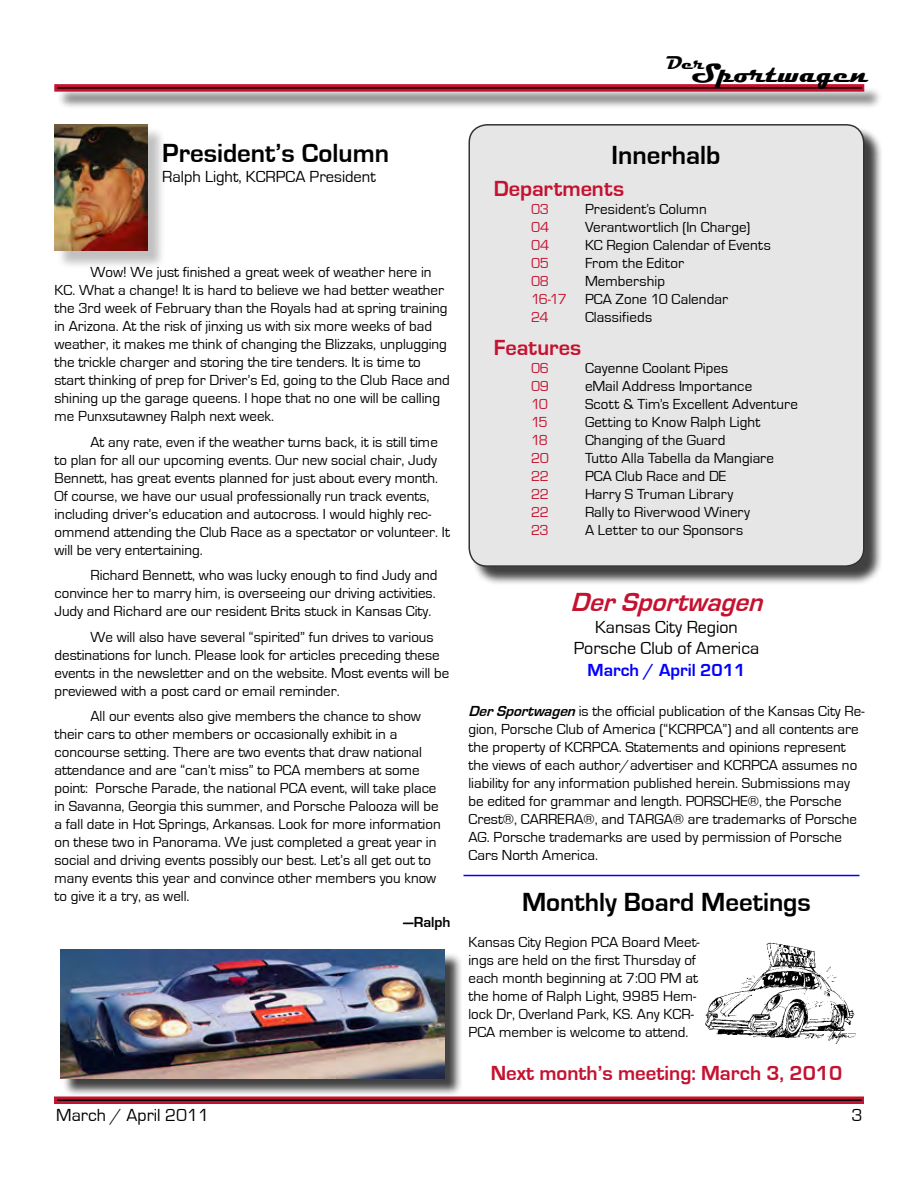
<style>
.page{position:relative;width:918px;height:1188px;background:#fff}
.page>*{position:absolute;margin:0;border:0;box-sizing:border-box;transform-origin:0 0}
.t1{font:700 27px "Eurostile";color:#000}
.t2{font:italic 700 27px "Eurostile";color:#c41230}
.t3{font:700 27px "Magneto";color:#000}
.t4{font:700 22.5px "Eurostile";color:#c41230}
.t5{font:700 21px "Eurostile";color:#c41230}
.t6{font:700 18.75px "Magneto";color:#000}
.t7{font:18px/21.6px "Eurostile";color:#000;text-align:center}
.t8{font:700 18px "Eurostile";color:#00f}
.t9{font:16.5px "Eurostile";color:#000}
.t10{font:15px/18px "Eurostile";color:#000}
.t11{font:15px "Eurostile";letter-spacing:-.03em;color:#c41230}
.t12{font:700 15px "Eurostile";color:#000}
.s1{color:#c41230}
.s2{font-weight:700;font-style:italic}
</style>
<div class="page">
<svg style="left:54px;top:1096px;width:810px;height:8px;background:#b71934"></svg>
<hr style="left:57px;top:1100px;width:805px;height:1px;background:#000">
<div style="left:54px;top:84px;width:810px;height:8px;background:#c41230"></div>
<div style="left:60px;top:89px;width:819px;height:18px;background:#000;opacity:.5"></div>
<hr style="left:57px;top:87px;width:805px;height:2px;background:#000">
<img style="left:705px;top:942px;width:151px;height:101px">
<hr style="left:463px;top:875px;width:396px;height:1px;background:#00f">
<div style="left:471px;top:126px;width:412px;height:459px;background:#000;opacity:.75"></div>
<div style="left:469px;top:125px;width:395px;height:441px;background:#e6e6e6;border-radius:18px"></div>
<div style="left:468px;top:124px;width:396px;height:443px;border:2px solid #333;border-radius:18px"></div>
<div style="left:56px;top:126px;width:110px;height:143px;background:#000;opacity:.25"></div>
<img style="left:54px;top:124px;width:94px;height:127px">
<div style="left:62px;top:952px;width:402px;height:145px;background:#000;opacity:.75"></div>
<img style="left:60px;top:950px;width:385px;height:128px">
<p class="t6" style="left:666px;top:52px;width:40px">Der</p>
<h1 class="t3" style="left:692px;top:57px;width:178px">Sportwagen</h1>
<h1 class="t1" style="left:162px;top:139px;width:228px">President’s Column</h1>
<p class="t9" style="left:162px;top:168px;width:215px">Ralph Light, KCRPCA President</p>
<p class="t10" style="left:54px;top:263px;width:397px;text-indent:36px">Wow! We just finished a great week of weather here in KC. What a change! It is hard to believe we had better weather the 3rd week of February than the Royals had at spring training in Arizona. At the risk of jinxing us with six more weeks of bad weather, it makes me think of changing the Blizzaks, unplugging the trickle charger and storing the tire tenders. It is time to start thinking of prep for Driver’s Ed, going to the Club Race and shining up the garage queens. I hope that no one will be calling me Punxsutawney Ralph next week.</p>
<p class="t10" style="left:54px;top:433px;width:397px;text-indent:36px">At any rate, even if the weather turns back, it is still time to plan for all our upcoming events. Our new social chair, Judy Bennett, has great events planned for just about every month.<br>Of course, we have our usual professionally run track events, including driver’s education and autocross. I would highly rec&shy;ommend attending the Club Race as a spectator or volunteer. It will be very entertaining.</p>
<p class="t10" style="left:54px;top:566px;width:385px;text-indent:36px">Richard Bennett, who was lucky enough to find Judy and convince her to marry him, is overseeing our driving activities.<br>Judy and Richard are our resident Brits stuck in Kansas City.</p>
<p class="t10" style="left:54px;top:628px;width:396px;text-indent:36px">We will also have several “spirited” fun drives to various destinations for lunch. Please look for articles preceding these events in the newsletter and on the website. Most events will be previewed with a post card or email reminder.</p>
<p class="t10" style="left:54px;top:707px;width:388px;text-indent:36px">All our events also give members the chance to show their cars to other members or occasionally exhibit in a concourse setting. There are two events that draw national attendance and are “can’t miss” to PCA members at some point: Porsche Parade, the national PCA event, will take place in Savanna, Georgia this summer, and Porsche Palooza will be a fall date in Hot Springs, Arkansas. Look for more information on these two in Panorama. We just completed a great year in social and driving events possibly our best. Let’s all get out to many events this year and convince other members you know to give it a try, as well.</p>
<p class="t12" style="left:403px;top:914px;width:49px">—Ralph</p>
<h1 class="t1" style="left:612px;top:140px;width:110px">Innerhalb</h1>
<h2 class="t4" style="left:494px;top:177px;width:132px">Departments</h2>
<p class="t11" style="left:531px;top:201px;width:20px">03</p>
<p class="t10" style="left:585px;top:201px;width:123px">President’s Column</p>
<p class="t11" style="left:531px;top:219px;width:20px">04</p>
<p class="t10" style="left:585px;top:219px;width:167px">Verantwortlich (In Charge)</p>
<p class="t11" style="left:531px;top:237px;width:20px">04</p>
<p class="t10" style="left:585px;top:237px;width:187px">KC Region Calendar of Events</p>
<p class="t11" style="left:531px;top:255px;width:19px">05</p>
<p class="t10" style="left:585px;top:255px;width:101px">From the Editor</p>
<p class="t11" style="left:531px;top:273px;width:20px">08</p>
<p class="t10" style="left:531px;top:273px;width:199px;text-indent:54px">Membership<br><span class="s1">16-17</span> PCA Zone 10 Calendar<br><span class="s1">24</span></p>
<p class="t10" style="left:585px;top:309px;width:69px">Classifieds</p>
<h2 class="t4" style="left:494px;top:335px;width:89px">Features</h2>
<p class="t11" style="left:531px;top:360px;width:20px">06</p>
<p class="t10" style="left:585px;top:359px;width:145px">Cayenne Coolant Pipes</p>
<p class="t11" style="left:531px;top:378px;width:20px">09</p>
<p class="t10" style="left:585px;top:377px;width:169px">eMail Address Importance</p>
<p class="t11" style="left:531px;top:396px;width:19px">10</p>
<p class="t10" style="left:585px;top:395px;width:214px">Scott &amp; Tim’s Excellent Adventure</p>
<p class="t11" style="left:531px;top:414px;width:18px">15</p>
<p class="t10" style="left:585px;top:413px;width:177px">Getting to Know Ralph Light</p>
<p class="t11" style="left:531px;top:432px;width:18px">18</p>
<p class="t10" style="left:585px;top:431px;width:142px">Changing of the Guard</p>
<p class="t11" style="left:531px;top:450px;width:19px">20</p>
<p class="t10" style="left:585px;top:449px;width:191px">Tutto Alla Tabella da Mangiare</p>
<p class="t11" style="left:531px;top:468px;width:19px">22</p>
<p class="t10" style="left:585px;top:467px;width:143px">PCA Club Race and DE</p>
<p class="t11" style="left:531px;top:486px;width:19px">22</p>
<p class="t10" style="left:585px;top:485px;width:150px">Harry S Truman Library</p>
<p class="t11" style="left:531px;top:504px;width:19px">22</p>
<p class="t10" style="left:585px;top:503px;width:167px">Rally to Riverwood Winery</p>
<p class="t11" style="left:531px;top:522px;width:19px">23</p>
<p class="t10" style="left:585px;top:521px;width:160px">A Letter to our Sponsors</p>
<h1 class="t2" style="left:571px;top:588px;width:201px">DerSportwagen</h1>
<p class="t7" style="left:574px;top:616px;width:187px">Kansas City Region<br>Porsche Club of America</p>
<p class="t8" style="left:588px;top:660px;width:159px">March / April 2011</p>
<p class="t10" style="left:468px;top:702px;width:397px"><span class="s2">DerSportwagen</span>is the official publication of the Kansas City Re&shy;gion, Porsche Club of America (“KCRPCA”) and all contents are the property of KCRPCA. Statements and opinions represent the views of each author/advertiser and KCRPCA assumes no liability for any information published herein. Submissions may be edited for grammar and length. PORSCHE®, the Porsche Crest®, CARRERA®, and TARGA® are trademarks of Porsche AG. Porsche trademarks are used by permission of Porsche Cars North America.</p>
<h1 class="t1" style="left:522px;top:887px;width:290px">Monthly Board Meetings</h1>
<p class="t10" style="left:468px;top:933px;width:233px">Kansas City Region PCA Board Meet&shy;ings are held on the first Thursday of each month beginning at 7:00 PM at the home of Ralph Light, 9985 Hem&shy;lock Dr, Overland Park, KS. Any KCR-PCA member is welcome to attend.</p>
<h3 class="t5" style="left:491px;top:1062px;width:353px">Next month’s meeting: March 3, 2010</h3>
<p class="t7" style="left:56px;top:1105px;width:155px">March / April 2011</p>
<p class="t7" style="left:851px;top:1105px;width:13px">3</p>
</div>
